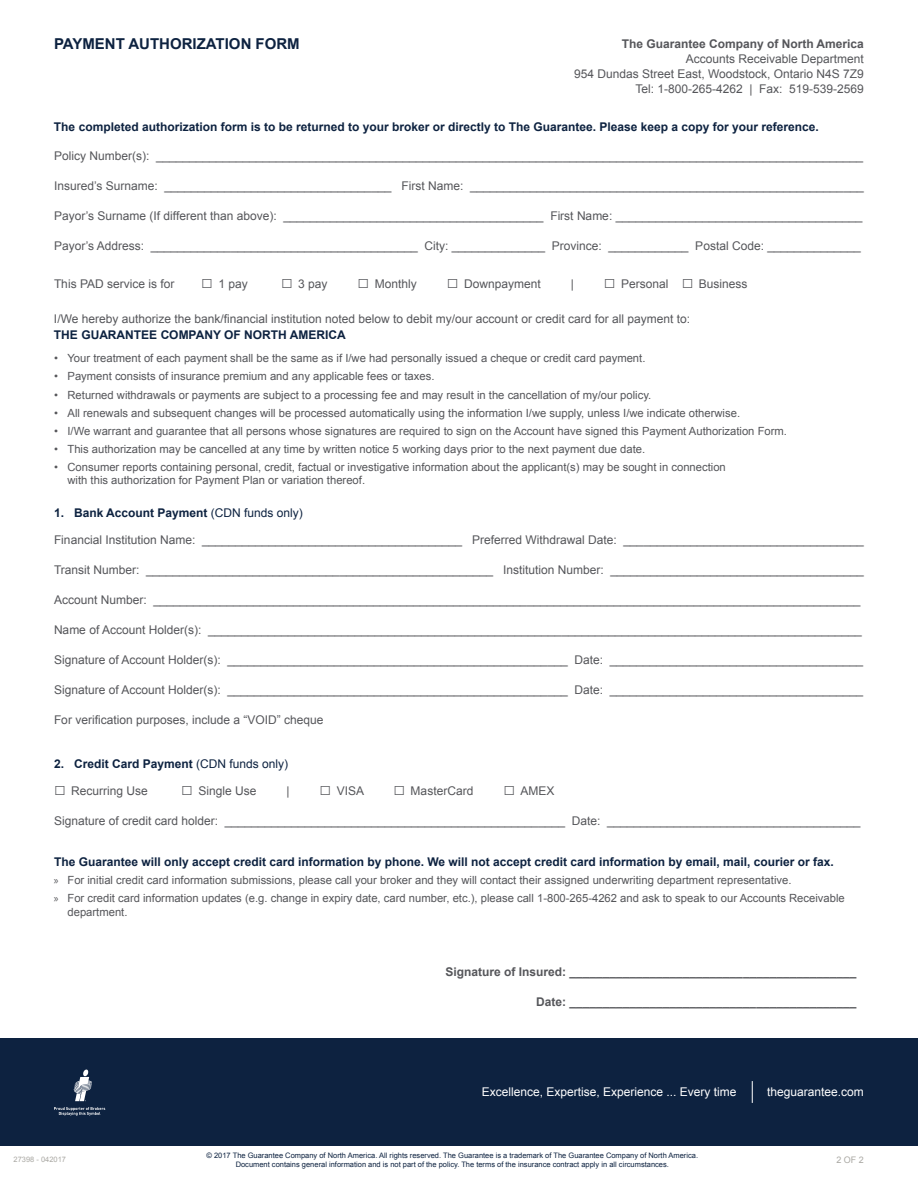
<style>
.page{position:relative;width:918px;height:1188px;background:#fff}
.page>*{position:absolute;margin:0;border:0;box-sizing:border-box;transform-origin:0 0}
.t1{font:700 15px "Arial";color:#0d2240}
.t2{font:12px/15px "Arial";color:#55565a;text-align:right}
.t3{font:700 12px "Arial";color:#0d2240}
.t4{font:700 12px "Arial";color:#55565a}
.t5{font:12px "Arial";color:#fff}
.t6{font:11.25px/18.1px "Arial";color:#55565a}
.t7{font:9px "Arial";color:#aaa9a4}
.t8{font:7.5px/9px "Arial";color:#0d2240;text-align:center}
.t9{font:7.5px "Arial";color:#aaa9a4}
.s1{font-weight:700}
.s2{font-size:19.5px}
.s3{font-weight:400}
.s4{font-family:"Myriad Pro"}
</style>
<div class="page">
<div style="left:0;top:1038px;width:918px;height:108px;background:#0d2240"></div>
<svg style="left:752px;top:1081px;width:1px;height:22px"></svg>
<svg style="left:73px;top:1069px;width:19px;height:32px"></svg>
<svg style="left:54px;top:1107px;width:51px;height:9px"></svg>
<h1 class="t1" style="left:54px;top:33px;width:247px">PAYMENT AUTHORIZATION FORM</h1>
<p class="t2" style="left:574px;top:36px;width:291px"><span class="s1">The Guarantee Company of North America </span>Accounts Receivable Department<br>954 Dundas Street East, Woodstock, Ontario N4S 7Z9<br>Tel: 1-800-265-4262 | Fax: 519-539-2569</p>
<h2 class="t3" style="left:54px;top:119px;width:766px">The completed authorization form is to be returned to your broker or directly to The Guarantee. Please keep a copy for your reference.</h2>
<p class="t2" style="left:54px;top:149px;width:811px">Policy Number(s): __________________________________________________________________________________________________________</p>
<p class="t2" style="left:54px;top:179px;width:811px">Insured’s Surname: __________________________________ First Name: ___________________________________________________________</p>
<p class="t2" style="left:54px;top:209px;width:810px">Payor’s Surname (If different than above): _______________________________________ First Name: _____________________________________</p>
<p class="t2" style="left:54px;top:239px;width:808px">Payor’s Address: ________________________________________ City: ______________ Province: ____________ Postal Code: ______________</p>
<p class="t2" style="left:54px;top:277px;width:122px">This PAD service is for</p>
<p class="t2" style="left:201px;top:277px;width:48px"><span class="s2">□</span> 1 pay</p>
<p class="t2" style="left:281px;top:277px;width:48px"><span class="s2">□</span> 3 pay</p>
<p class="t2" style="left:358px;top:277px;width:61px"><span class="s2">□</span> Monthly</p>
<p class="t2" style="left:447px;top:277px;width:95px"><span class="s2">□</span> Downpayment</p>
<p class="t2" style="left:571px;top:277px;width:5px">|</p>
<p class="t2" style="left:604px;top:277px;width:145px"><span class="s2">□</span> Personal <span class="s2">□</span> Business</p>
<p class="t2" style="left:54px;top:311px;width:638px">I/We hereby authorize the bank/financial institution noted below to debit my/our account or credit card for all payment to:</p>
<h2 class="t3" style="left:54px;top:327px;width:293px">THE GUARANTEE COMPANY OF NORTH AMERICA</h2>
<p class="t6" style="left:54px;top:349px;width:593px">• Your treatment of each payment shall be the same as if I/we had personally issued a cheque or credit card payment.</p>
<p class="t6" style="left:54px;top:368px;width:382px">• Payment consists of insurance premium and any applicable fees or taxes.</p>
<p class="t6" style="left:54px;top:386px;width:599px">• Returned withdrawals or payments are subject to a processing fee and may result in the cancellation of my/our policy.</p>
<p class="t6" style="left:54px;top:404px;width:688px">• All renewals and subsequent changes will be processed automatically using the information I/we supply, unless I/we indicate otherwise.</p>
<p class="t6" style="left:54px;top:422px;width:735px">• I/We warrant and guarantee that all persons whose signatures are required to sign on the Account have signed this Payment Authorization Form.</p>
<p class="t6" style="left:54px;top:440px;width:593px">• This authorization may be cancelled at any time by written notice 5 working days prior to the next payment due date.</p>
<p class="t6" style="left:68px;top:460px;width:660px;line-height:13.5px;text-indent:-14px">• Consumer reports containing personal, credit, factual or investigative information about the applicant(s) may be sought in connection with this authorization for Payment Plan or variation thereof.</p>
<h2 class="t3" style="left:54px;top:505px;width:250px">1. Bank Account Payment <span class="s3">(CDN funds only)</span></h2>
<p class="t2" style="left:54px;top:533px;width:811px">Financial Institution Name: _______________________________________ Preferred Withdrawal Date: ____________________________________</p>
<p class="t2" style="left:54px;top:563px;width:811px">Transit Number: ____________________________________________________ Institution Number: ______________________________________</p>
<p class="t2" style="left:54px;top:593px;width:808px">Account Number: __________________________________________________________________________________________________________</p>
<p class="t2" style="left:54px;top:623px;width:809px">Name of Account Holder(s): __________________________________________________________________________________________________</p>
<p class="t2" style="left:54px;top:653px;width:811px">Signature of Account Holder(s): ___________________________________________________ Date: ______________________________________</p>
<p class="t2" style="left:54px;top:683px;width:811px">Signature of Account Holder(s): ___________________________________________________ Date: ______________________________________</p>
<p class="t2" style="left:54px;top:713px;width:271px">For verification purposes, include a “VOID” cheque</p>
<h2 class="t3" style="left:54px;top:756px;width:236px">2. Credit Card Payment <span class="s3">(CDN funds only)</span></h2>
<p class="t2" style="left:54px;top:783px;width:95px"><span class="s2">□</span> Recurring Use</p>
<p class="t2" style="left:181px;top:783px;width:77px"><span class="s2">□</span> Single Use</p>
<p class="t2" style="left:286px;top:783px;width:5px">|</p>
<p class="t2" style="left:320px;top:783px;width:46px"><span class="s2">□</span> VISA</p>
<p class="t2" style="left:393px;top:783px;width:81px"><span class="s2">□</span> MasterCard</p>
<p class="t2" style="left:503px;top:783px;width:53px"><span class="s2">□</span> AMEX</p>
<p class="t2" style="left:54px;top:813px;width:808px">Signature of credit card holder: ___________________________________________________ Date: ______________________________________</p>
<h2 class="t3" style="left:54px;top:854px;width:781px">The Guarantee will only accept credit card information by phone. We will not accept credit card information by email, mail, courier or fax.</h2>
<p class="t6" style="left:54px;top:871px;width:792px"><span class="s4">»</span> For initial credit card information submissions, please call your broker and they will contact their assigned underwriting department representative.<br><span class="s4">»</span> For credit card information updates (e.g. change in expiry date, card number, etc.), please call 1-800-265-4262 and ask to speak to our Accounts Receivable</p>
<p class="t6" style="left:67px;top:903px;width:62px">department.</p>
<p class="t4" style="left:446px;top:964px;width:412px">Signature of Insured: ___________________________________________</p>
<p class="t4" style="left:536px;top:994px;width:322px">Date: ___________________________________________</p>
<p class="t9" style="left:13px;top:1155px;width:54px">27398 - 042017</p>
<p class="t5" style="left:482px;top:1084px;width:256px">Excellence, Expertise, Experience ... Every time</p>
<p class="t5" style="left:767px;top:1084px;width:98px">theguarantee.com</p>
<p class="t8" style="left:207px;top:1151px;width:493px">© 2017 The Guarantee Company of North America. All rights reserved. The Guarantee is a trademark of The Guarantee Company of North America.<br>Document contains general information and is not part of the policy. The terms of the insurance contract apply in all circumstances.</p>
<p class="t7" style="left:836px;top:1154px;width:29px">2 OF 2</p>
</div>
